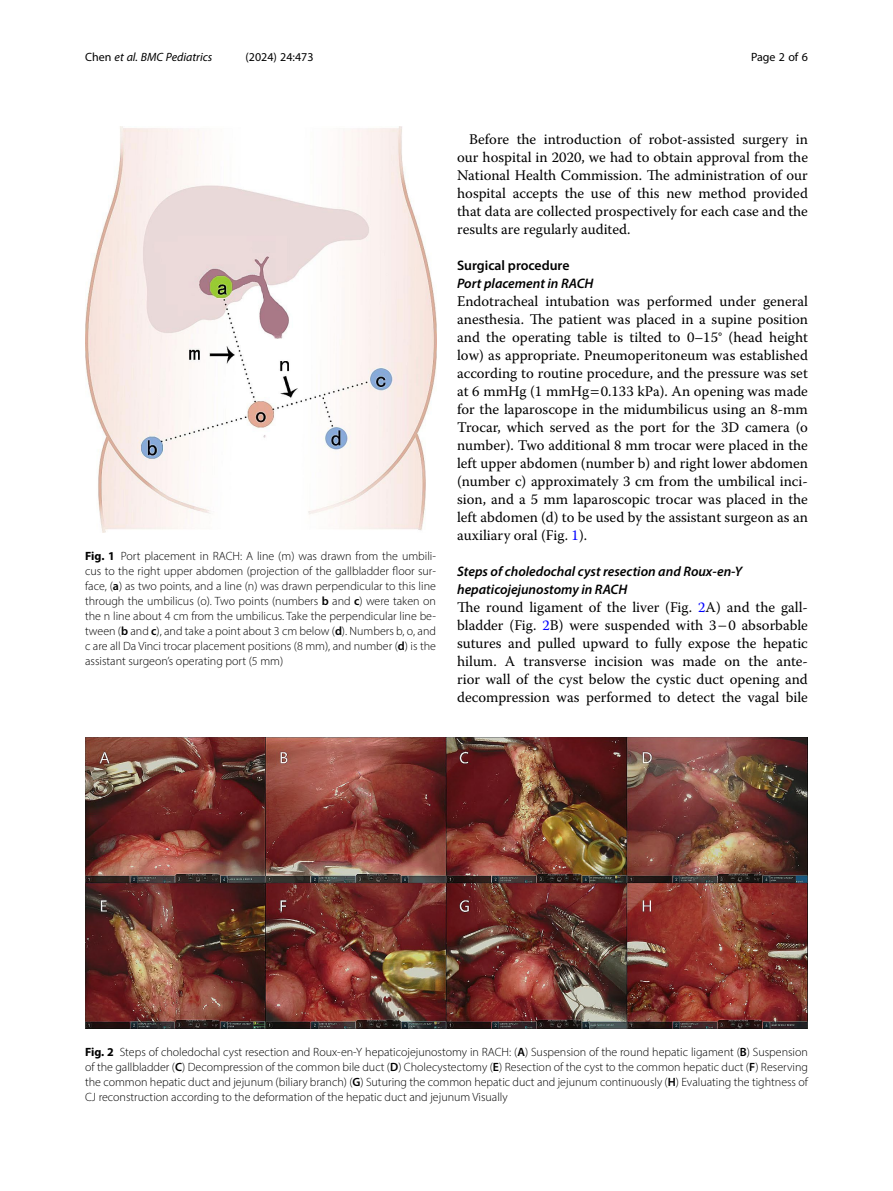
<style>
.page{position:relative;width:893px;height:1191px;background:#fff}
.page>*{position:absolute;margin:0;border:0;box-sizing:border-box;transform-origin:0 0}
.Body_Text{font:14.7px/18px "Warnock Pro";color:#000;text-align:justify}
.Body_Text_Indent{font:14.7px/18px "Warnock Pro";color:#000;text-align:justify}
.Head_3{font:italic 600 13.8px/18px "Myriad Pro";color:#000}
.Head_3_after_2{font:italic 600 13.8px "Myriad Pro";color:#000}
.Head_2{font:600 13.8px "Myriad Pro";color:#000}
.Figure_Caption{font:300 12px/15px "Myriad Pro";color:#000;text-align:justify}
.t1{font:italic 12px "Myriad Pro";color:#000}
.t2{font:12px "Myriad Pro";color:#000}
.s1{font-style:normal}
.s2{font-weight:700}
.s3{font-weight:600}
.s4{color:#00f}
</style>
<div class="page">
<img style="left:85px;top:738px;width:723px;height:291px">
<img style="left:85px;top:126px;width:351px;height:406px">
<p class="t1" style="left:85px;top:50px;width:129px"><span class="s1">Chen</span> et al. BMC Pediatrics</p>
<p class="t2" style="left:246px;top:50px;width:70px">(2024) 24:473</p>
<p class="t2" style="left:751px;top:50px;width:58px">Page 2 of 6</p>
<p class="Figure_Caption" style="left:85px;top:548px;width:352px"><span class="s2">Fig. 1</span> Port placement in RACH: A line (m) was drawn from the umbili&shy;cus to the right upper abdomen (projection of the gallbladder floor sur&shy;face, (<span class="s3">a</span>) as two points, and a line (n) was drawn perpendicular to this line through the umbilicus (o). Two points (numbers <span class="s3">b</span> and <span class="s3">c</span>) were taken on the n line about 4 cm from the umbilicus. Take the perpendicular line be&shy;tween (<span class="s3">b</span> and <span class="s3">c</span>), and take a point about 3 cm below (<span class="s3">d</span>). Numbers b, o, and c are all Da Vinci trocar placement positions (8 mm), and number (<span class="s3">d</span>) is the assistant surgeon’s operating port (5 mm)</p>
<p class="Body_Text_Indent" style="left:457px;top:130px;width:352px;text-indent:12px">Before the introduction of robot-assisted surgery in our hospital in 2020, we had to obtain approval from the National Health Commission. The administration of our hospital accepts the use of this new method provided that data are collected prospectively for each case and the results are regularly audited.</p>
<p class="Head_2" style="left:457px;top:257px;width:114px">Surgical procedure</p>
<p class="Head_3_after_2" style="left:457px;top:275px;width:138px">Port placement in RACH</p>
<p class="Body_Text" style="left:457px;top:292px;width:352px">Endotracheal intubation was performed under general anesthesia. The patient was placed in a supine position and the operating table is tilted to 0–15° (head height low) as appropriate. Pneumoperitoneum was established according to routine procedure, and the pressure was set at 6 mmHg (1 mmHg 0.133 kPa). An opening was made for the laparoscope in the midumbilicus using an 8-mm Trocar, which served as the port for the 3D camera (o number). Two additional 8 mm trocar were placed in the left upper abdomen (number b) and right lower abdomen (number c) approximately 3 cm from the umbilical inci&shy;sion, and a 5 mm laparoscopic trocar was placed in the left abdomen (d) to be used by the assistant surgeon as an auxiliary oral (Fig. <span class="s4">1</span>).</p>
<p class="Head_3" style="left:457px;top:562px;width:287px">Steps of choledochal cyst resection and Roux-en-Y hepaticojejunostomy in RACH</p>
<p class="Body_Text" style="left:457px;top:598px;width:352px">The round ligament of the liver (Fig. <span class="s4">2</span>A) and the gall&shy;bladder (Fig. <span class="s4">2</span>B) were suspended with 3−0 absorbable sutures and pulled upward to fully expose the hepatic hilum. A transverse incision was made on the ante&shy;rior wall of the cyst below the cystic duct opening and decompression was performed to detect the vagal bile</p>
<p class="Figure_Caption" style="left:85px;top:1044px;width:724px"><span class="s2">Fig. 2</span> Steps of choledochal cyst resection and Roux-en-Y hepaticojejunostomy in RACH: (<span class="s3">A</span>) Suspension of the round hepatic ligament (<span class="s3">B</span>) Suspension of the gallbladder (<span class="s3">C</span>) Decompression of the common bile duct (<span class="s3">D</span>) Cholecystectomy (<span class="s3">E</span>) Resection of the cyst to the common hepatic duct (<span class="s3">F</span>) Reserving the common hepatic duct and jejunum (biliary branch) (<span class="s3">G</span>) Suturing the common hepatic duct and jejunum continuously (<span class="s3">H</span>) Evaluating the tightness of CJ reconstruction according to the deformation of the hepatic duct and jejunum Visually</p>
</div>
